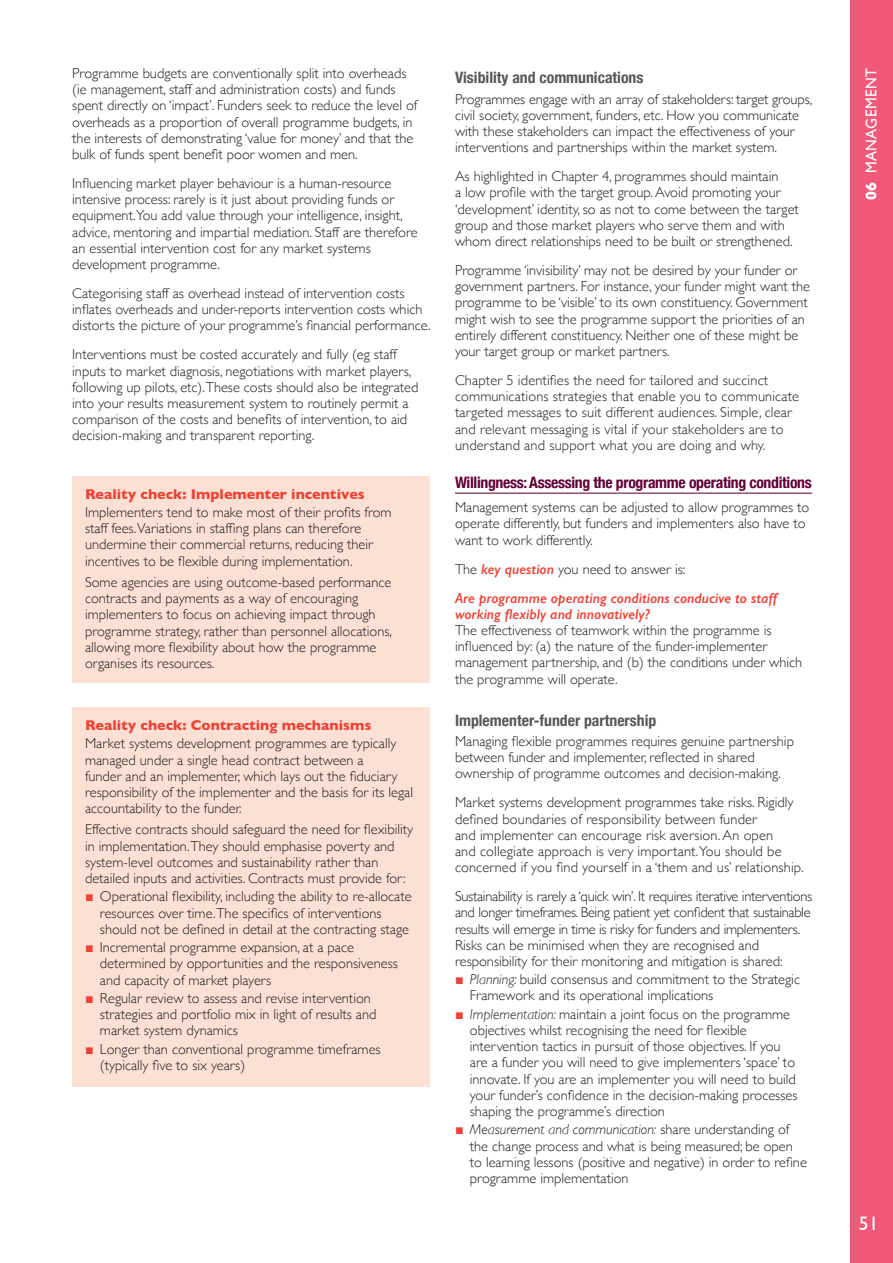
<style>
.page{position:relative;width:893px;height:1263px;background:#fff}
.page>*{position:absolute;margin:0;border:0;box-sizing:border-box;transform-origin:0 0}
.Page_no{font:19.5px "Gill Sans";color:#fff}
.t1{font:700 condensed 15.75px "Helvetica Neue";color:#57585a}
.t2{font:700 condensed 15.75px "Helvetica Neue";letter-spacing:-.02em;color:#620037}
.t3{font:15.75px "Gill Sans";letter-spacing:.03em;color:#fff;scale:.95 1}
.Body{font:300 14.4px/16.2px "Gill Sans";color:#231f20}
.Body_no_space_abo{font:300 14.4px/16.2px "Gill Sans";color:#231f20}
.Body-2{font:300 14.4px/16.2px "Gill Sans";letter-spacing:-.02em;color:#231f20}
.Body-3{font:italic 600 14.4px/16.2px "Gill Sans";color:#ee4237}
.s1{font-weight:700;color:#ee4237}
.s2{font-family:"Arial";font-weight:700;color:#ee4237}
.s3{font-weight:600;font-style:italic;color:#ee4237}
.s4{font-style:italic}
.s5{font-weight:700}
</style>
<div class="page">
<div style="left:850px;top:0;width:43px;height:1263px;background:#f05978"></div>
<hr style="left:455px;top:493px;width:357px;height:1px;background:#620037">
<div style="left:72px;top:707px;width:357px;height:380px;background:#fde0d4"></div>
<div style="left:72px;top:476px;width:357px;height:206px;background:#fde0d4"></div>
<p class="Body" style="left:72px;top:64px;width:347px">Programme budgets are conventionally split into overheads (ie management, staff and administration costs) and funds spent directly on ‘impact’. Funders seek to reduce the level of overheads as a proportion of overall programme budgets, in the interests of demonstrating ‘value for money’ and that the bulk of funds spent benefit poor women and men.</p>
<p class="Body" style="left:72px;top:174px;width:347px">Influencing market player behaviour is a human-resource intensive process: rarely is it just about providing funds or equipment.You add value through your intelligence, insight, advice, mentoring and impartial mediation. Staff are therefore an essential intervention cost for any market systems development programme.</p>
<p class="Body" style="left:72px;top:284px;width:360px">Categorising staff as overhead instead of intervention costs inflates overheads and under-reports intervention costs which distorts the picture of your programme’s financial performance.</p>
<p class="Body" style="left:72px;top:346px;width:348px">Interventions must be costed accurately and fully (eg staff inputs to market diagnosis, negotiations with market players, following up pilots, etc).These costs should also be integrated into your results measurement system to routinely permit a comparison of the costs and benefits of intervention, to aid decision-making and transparent reporting.</p>
<p class="Body" style="left:85px;top:484px;width:308px;line-height:18.3px"><span class="s1">Reality check: Implementer incentives<br></span>Implementers tend to make most of their profits from</p>
<p class="Body" style="left:85px;top:520px;width:289px">staff fees.Variations in staffing plans can therefore undermine their commercial returns, reducing their incentives to be flexible during implementation.</p>
<p class="Body" style="left:85px;top:573px;width:309px">Some agencies are using outcome-based performance contracts and payments as a way of encouraging implementers to focus on achieving impact through programme strategy, rather than personnel allocations, allowing more flexibility about how the programme organises its resources.</p>
<p class="Body" style="left:85px;top:715px;width:313px;line-height:18.3px"><span class="s1">Reality check: Contracting mechanisms<br></span>Market systems development programmes are typically</p>
<p class="Body" style="left:85px;top:751px;width:329px">managed under a single head contract between a<br>funder and an implementer, which lays out the fiduciary responsibility of the implementer and the basis for its legal accountability to the funder.</p>
<p class="Body" style="left:85px;top:821px;width:330px">Effective contracts should safeguard the need for flexibility in implementation.They should emphasise poverty and system-level outcomes and sustainability rather than detailed inputs and activities. Contracts must provide for:</p>
<p class="Body" style="left:100px;top:888px;width:313px;text-indent:-15px"><span class="s2">■</span> Operational flexibility, including the ability to re-allocate resources over time.The specifics of interventions should not be defined in detail at the contracting stage</p>
<p class="Body" style="left:100px;top:939px;width:299px;text-indent:-15px"><span class="s2">■</span> Incremental programme expansion, at a pace determined by opportunities and the responsiveness and capacity of market players</p>
<p class="Body" style="left:100px;top:989px;width:278px;text-indent:-15px"><span class="s2">■</span> Regular review to assess and revise intervention strategies and portfolio mix in light of results and market system dynamics</p>
<p class="Body" style="left:100px;top:1040px;width:282px;text-indent:-15px"><span class="s2">■</span> Longer than conventional programme timeframes (typically five to six years)</p>
<h4 class="t1" style="left:455px;top:68px;width:190px">Visibility and communications</h4>
<p class="Body_no_space_abo" style="left:455px;top:90px;width:359px">Programmes engage with an array of stakeholders: target groups, civil society, government, funders, etc. How you communicate with these stakeholders can impact the effectiveness of your interventions and partnerships within the market system.</p>
<p class="Body" style="left:455px;top:168px;width:345px">As highlighted in Chapter 4, programmes should maintain<br>a low profile with the target group. Avoid promoting your ‘development’ identity, so as not to come between the target group and those market players who serve them and with whom direct relationships need to be built or strengthened.</p>
<p class="Body" style="left:455px;top:261px;width:357px">Programme ‘invisibility’ may not be desired by your funder or government partners. For instance, your funder might want the programme to be ‘visible’ to its own constituency. Government might wish to see the programme support the priorities of an entirely different constituency. Neither one of these might be your target group or market partners.</p>
<p class="Body" style="left:455px;top:371px;width:346px">Chapter 5 identifies the need for tailored and succinct communications strategies that enable you to communicate targeted messages to suit different audiences. Simple, clear and relevant messaging is vital if your stakeholders are to understand and support what you are doing and why.</p>
<h3 class="t2" style="left:455px;top:472px;width:358px">Willingness: Assessing the programme operating conditions</h3>
<p class="Body_no_space_abo" style="left:455px;top:499px;width:356px">Management systems can be adjusted to allow programmes to operate differently, but funders and implementers also have to want to work differently.</p>
<p class="Body" style="left:455px;top:560px;width:232px">The <span class="s3">key question</span> you need to answer is:</p>
<p class="Body-3" style="left:455px;top:589px;width:324px">Are programme operating conditions conducive to staff working flexibly and innovatively?</p>
<p class="Body_no_space_abo" style="left:455px;top:621px;width:349px">The effectiveness of teamwork within the programme is influenced by: (a) the nature of the funder-implementer management partnership, and (b) the conditions under which the programme will operate.</p>
<h4 class="t1" style="left:455px;top:710px;width:203px">Implementer-funder partnership</h4>
<p class="Body_no_space_abo" style="left:455px;top:732px;width:340px">Managing flexible programmes requires genuine partnership between funder and implementer, reflected in shared ownership of programme outcomes and decision-making.</p>
<p class="Body" style="left:455px;top:794px;width:350px">Market systems development programmes take risks. Rigidly defined boundaries of responsibility between funder<br>and implementer can encourage risk aversion. An open<br>and collegiate approach is very important. You should be concerned if you find yourself in a ‘them and us’ relationship.</p>
<p class="Body-2" style="left:455px;top:888px;width:359px">Sustainability is rarely a ‘quick win’. It requires iterative interventions and longer timeframes. Being patient yet confident that sustainable results will emerge in time is risky for funders and implementers.<br>Risks can be minimised when they are recognised and responsibility for their monitoring and mitigation is shared:</p>
<p class="Body" style="left:470px;top:971px;width:332px;text-indent:-15px"><span class="s2">■</span> <span class="s4">Planning:</span> build consensus and commitment to the Strategic<br>Framework and its operational implications</p>
<p class="Body" style="left:470px;top:1005px;width:329px;text-indent:-15px"><span class="s2">■</span> <span class="s4">Implementation:</span> maintain a joint focus on the programme objectives whilst recognising the need for flexible intervention tactics in pursuit of those objectives. If you are a funder you will need to give implementers ‘space’ to innovate. If you are an implementer you will need to build your funder’s confidence in the decision-making processes shaping the programme’s direction</p>
<p class="Body" style="left:470px;top:1121px;width:339px;text-indent:-15px"><span class="s2">■</span> <span class="s4">Measurement and communication:</span> share understanding of the change process and what is being measured; be open to learning lessons (positive and negative) in order to refine programme implementation</p>
<p class="t3" style="left:862px;top:168px;width:107px;rotate:-90deg"><span class="s5">01</span> STRAT GY</p>
<p class="t3" style="left:862px;top:200px;width:140px;rotate:-90deg"><span class="s5">06</span> MANAGEMENT</p>
<p class="Page_no" style="left:859px;top:1211px;width:21px">51</p>
</div>
